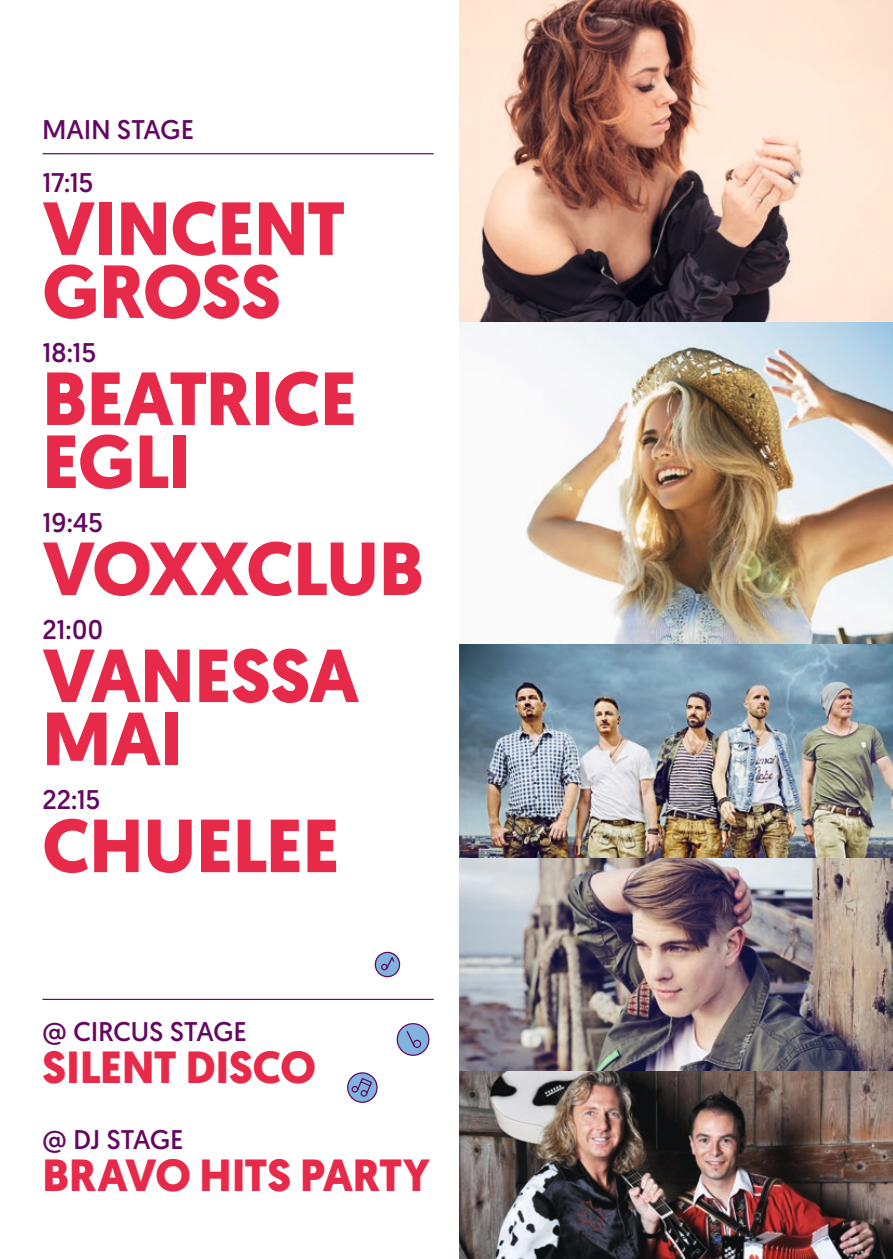
<style>
.page{position:relative;width:893px;height:1259px;background:#fff}
.page>*{position:absolute;margin:0;border:0;box-sizing:border-box;transform-origin:0 0}
.t1{font:700 75px/63px "Geomanist";letter-spacing:-.005em;color:#e7294a}
.t2{font:700 45px "Geomanist";letter-spacing:-.005em;color:#e7294a}
.t3{font:27px/52.5px "Geomanist";letter-spacing:.005em;color:#640763}
</style>
<div class="page">
<hr style="left:43px;top:153px;width:391px;height:1px;background:#640763">
<hr style="left:43px;top:998px;width:391px;height:2px;background:#640763">
<img style="left:459px;top:0;width:434px;height:1259px">
<svg style="left:347px;top:1072px;width:31px;height:31px"></svg>
<svg style="left:396px;top:1023px;width:34px;height:33px"></svg>
<svg style="left:375px;top:951px;width:25px;height:26px"></svg>
<p class="t3" style="left:43px;top:103px;width:153px">MAIN STAGE<br>17:15</p>
<h1 class="t1" style="left:43px;top:197px;width:304px">VINCENT<br>GROSS</h1>
<p class="t3" style="left:43px;top:326px;width:55px">18:15</p>
<h1 class="t1" style="left:43px;top:367px;width:316px">BEATRICE<br>EGLI</h1>
<p class="t3" style="left:43px;top:496px;width:62px">19:45</p>
<h1 class="t1" style="left:43px;top:537px;width:382px">VOXXCLUB</h1>
<p class="t3" style="left:43px;top:603px;width:62px">21:00</p>
<h1 class="t1" style="left:43px;top:644px;width:318px">VANESSA<br>MAI</h1>
<p class="t3" style="left:43px;top:773px;width:59px">22:15</p>
<h1 class="t1" style="left:43px;top:814px;width:298px">CHUELEE</h1>
<p class="t3" style="left:43px;top:1005px;width:206px">@ CIRCUS STAGE</p>
<h2 class="t2" style="left:43px;top:1037px;width:275px">SILENT DISCO</h2>
<p class="t3" style="left:43px;top:1112px;width:142px">@ DJ STAGE</p>
<h2 class="t2" style="left:43px;top:1145px;width:389px">BRAVO HITS PARTY</h2>
</div>
